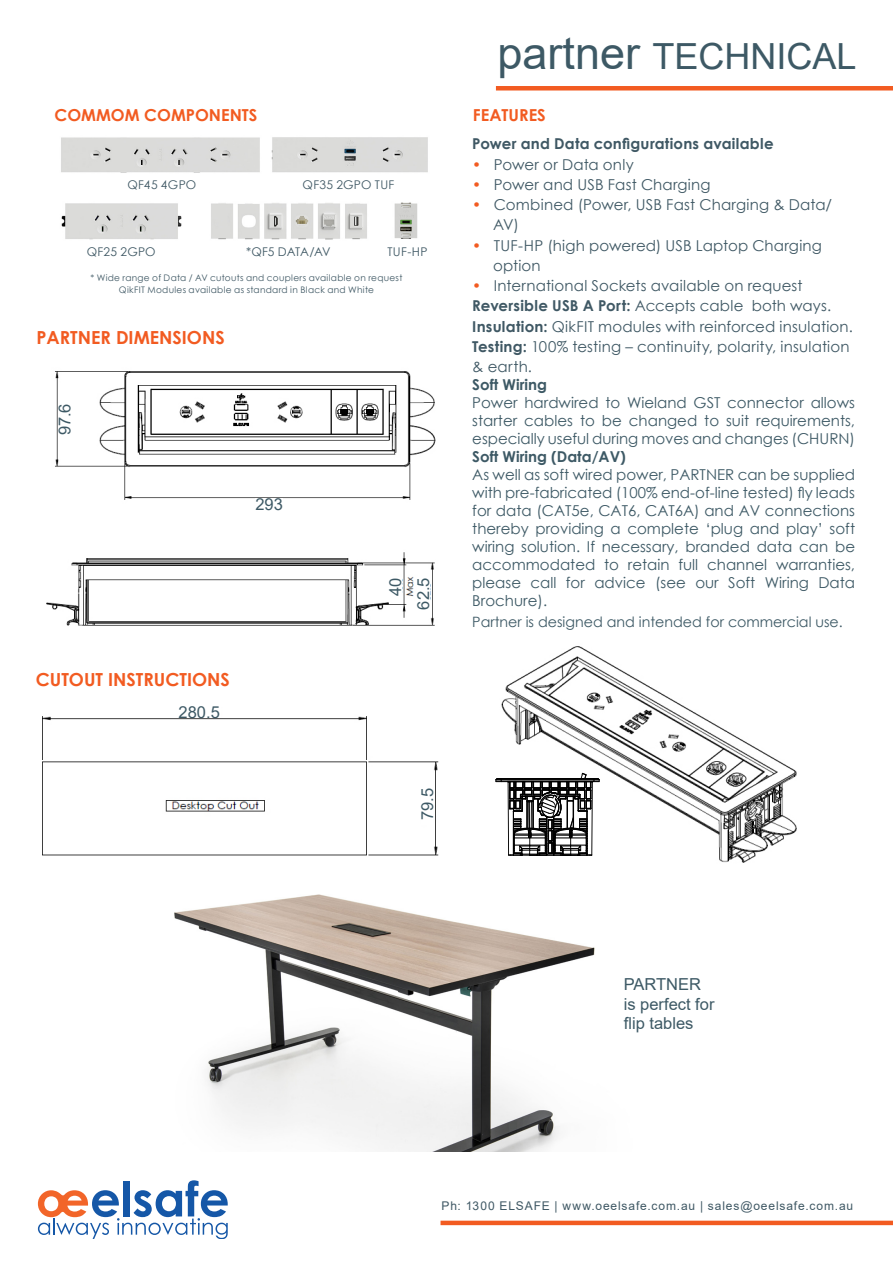
<style>
.page{position:relative;width:893px;height:1263px;background:#fff}
.page>*{position:absolute;margin:0;border:0;box-sizing:border-box;transform-origin:0 0}
.t1{font:36px "Arial";color:#3d5965}
.t2{font:700 18px "Century Gothic";color:#f25b21}
.t3{font:16.5px/19.8px "Arial";color:#3d5965}
.t4{font:700 16.5px "Century Gothic";color:#f25b21}
.t5{font:15px/18px "Century Gothic";color:#3d5965;text-align:justify}
.DATA_SHEET_BODY{font:15px/20.2px "Century Gothic";letter-spacing:.01em;color:#3f5864}
.DATA_SHEET_BODY-2{font:700 15px "Century Gothic";letter-spacing:.015em;color:#3f5864}
.t6{font:700 15px "Century Gothic";color:#3d5965}
.t7{font:14.25px "Century Gothic";color:#3d5965}
.DATA_SHEET_CTA{font:12px "Arial";letter-spacing:.075em;color:#3f5864}
.DATA_SHEET_SMALL_LAB{font:12px "Century Gothic";letter-spacing:.02em;color:#3f5864}
.DATA_SHEET_SMALL_LAB-2{font:12px "Century Gothic";letter-spacing:-.02em;color:#3f5864}
.t8{font:9.9px/11.9px "Century Gothic";color:#000;scale:1.16 1}
.DATA_SHEET_SMALL_LAB-3{font:9px "Century Gothic";letter-spacing:.03em;color:#3f5864}
.s1{font-size:45px}
.s2{color:#f25b21}
.s3{font-weight:700}
</style>
<div class="page">
<img style="left:42px;top:716px;width:397px;height:140px">
<img style="left:46px;top:552px;width:389px;height:74px">
<img style="left:55px;top:371px;width:381px;height:129px">
<div style="left:255px;top:498px;width:28px;height:12px;background:#fff"></div>
<div style="left:179px;top:706px;width:42px;height:12px;background:#fff"></div>
<div style="left:59px;top:403px;width:23px;height:32px;background:#fff"></div>
<div style="left:389px;top:577px;width:12px;height:19px;background:#fff"></div>
<div style="left:417px;top:577px;width:12px;height:33px;background:#fff"></div>
<div style="left:421px;top:783px;width:13px;height:42px;background:#fff"></div>
<img style="left:501px;top:646px;width:296px;height:217px">
<svg style="left:38px;top:1180px;width:190px;height:59px"></svg>
<hr style="left:441px;top:1221px;width:452px;height:4px;background:#f25b21">
<div style="left:496px;top:86px;width:397px;height:5px;background:#f25b21"></div>
<svg style="left:495px;top:772px;width:105px;height:91px"></svg>
<img style="left:61px;top:137px;width:367px;height:36px">
<img style="left:61px;top:203px;width:121px;height:37px">
<img style="left:211px;top:203px;width:156px;height:37px">
<img style="left:394px;top:202px;width:24px;height:37px">
<img style="left:174px;top:894px;width:421px;height:257px">
<p class="t1" style="left:497px;top:31px;width:361px"><span class="s1">partner</span> TECHNICAL</p>
<p class="t4" style="left:55px;top:102px;width:204px">COMMOM COMPONENTS</p>
<p class="t4" style="left:473px;top:102px;width:74px">FEATURES</p>
<p class="DATA_SHEET_SMALL_LAB" style="left:127px;top:177px;width:70px">QF45 4GPO</p>
<p class="DATA_SHEET_SMALL_LAB" style="left:303px;top:177px;width:93px">QF35 2GPO TUF</p>
<p class="DATA_SHEET_SMALL_LAB" style="left:87px;top:243px;width:70px">QF25 2GPO</p>
<p class="DATA_SHEET_SMALL_LAB-2" style="left:246px;top:243px;width:86px">*QF5 DATA/AV</p>
<p class="DATA_SHEET_SMALL_LAB" style="left:387px;top:243px;width:42px">TUF-HP</p>
<p class="DATA_SHEET_SMALL_LAB-3" style="left:90px;top:271px;width:314px">* Wide range of Data / AV cutouts and couplers available on request</p>
<p class="DATA_SHEET_SMALL_LAB-3" style="left:119px;top:283px;width:257px">QikFIT Modules available as standard in Black and White</p>
<p class="t2" style="left:36px;top:324px;width:190px">PARTNER DIMENSIONS</p>
<p class="t3" style="left:55px;top:435px;width:34px;rotate:-90deg">97.6</p>
<p class="t3" style="left:255px;top:494px;width:29px">293</p>
<p class="t2" style="left:36px;top:665px;width:196px">CUTOUT INSTRUCTIONS</p>
<p class="t3" style="left:179px;top:702px;width:43px">280.5</p>
<p class="t3" style="left:385px;top:596px;width:20px;rotate:-90deg">40</p>
<p class="t3" style="left:413px;top:609px;width:34px;rotate:-90deg">62.5</p>
<p class="t3" style="left:417px;top:820px;width:34px;rotate:-90deg">79.5</p>
<p class="t8" style="left:413px;top:820px;width:22px;rotate:-90deg">40.0<br>Max</p>
<p class="DATA_SHEET_BODY-2" style="left:472px;top:132px;width:303px">Power and Data configurations available</p>
<p class="DATA_SHEET_BODY" style="left:472px;top:154px;width:163px"><span class="s2">•</span> Power or Data only</p>
<p class="DATA_SHEET_BODY" style="left:472px;top:174px;width:240px"><span class="s2">•</span> Power and USB Fast Charging</p>
<p class="DATA_SHEET_BODY" style="left:493px;top:194px;width:340px;text-indent:-21px"><span class="s2">•</span> Combined (Power, USB Fast Charging &amp; Data/<br>AV)</p>
<p class="DATA_SHEET_BODY" style="left:493px;top:235px;width:330px;text-indent:-21px"><span class="s2">•</span> TUF-HP (high powered) USB Laptop Charging option</p>
<p class="DATA_SHEET_BODY" style="left:472px;top:275px;width:332px"><span class="s2">•</span> International Sockets available on request</p>
<p class="DATA_SHEET_BODY" style="left:472px;top:295px;width:360px"><span class="s3">Reversible USB A Port:</span> Accepts cable both ways.</p>
<p class="DATA_SHEET_BODY" style="left:472px;top:316px;width:382px"><span class="s3">Insulation:</span> QikFIT modules with reinforced insulation.</p>
<p class="DATA_SHEET_BODY" style="left:472px;top:336px;width:379px"><span class="s3">Testing:</span> 100% testing – continuity, polarity, insulation &amp; earth.</p>
<p class="t6" style="left:472px;top:373px;width:76px">Soft Wiring</p>
<p class="t5" style="left:472px;top:393px;width:384px">Power hardwired to Wieland GST connector allows starter cables to be changed to suit requirements, especially useful during moves and changes (CHURN)</p>
<p class="t6" style="left:472px;top:445px;width:155px">Soft Wiring (Data/AV)</p>
<p class="t5" style="left:472px;top:465px;width:384px">As well as soft wired power, PARTNER can be supplied with pre-fabricated (100% end-of-line tested) fly leads for data (CAT5e, CAT6, CAT6A) and AV connections thereby providing a complete ‘plug and play’ soft wiring solution. If necessary, branded data can be accommodated to retain full channel warranties, please call for advice (see our Soft Wiring Data Brochure).</p>
<p class="t7" style="left:472px;top:612px;width:372px">Partner is designed and intended for commercial use.</p>
<p class="t3" style="left:624px;top:974px;width:92px">PARTNER is perfect for flip tables</p>
<p class="DATA_SHEET_CTA" style="left:442px;top:1198px;width:413px">Ph: 1300 ELSAFE | www.oeelsafe.com.au | sales@oeelsafe.com.au</p>
</div>
